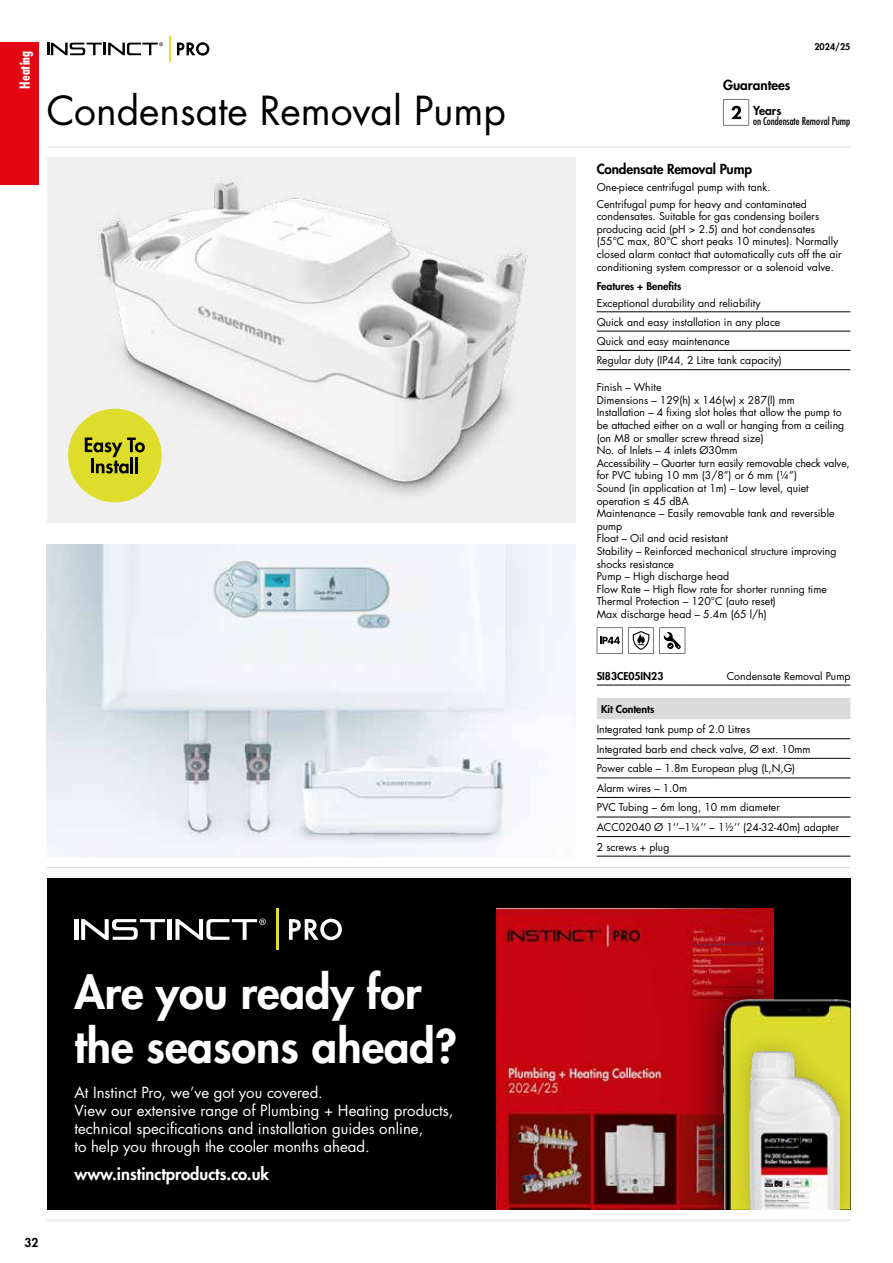
<style>
.page{position:relative;width:893px;height:1263px;background:#fff}
.page>*{position:absolute;margin:0;border:0;box-sizing:border-box;transform-origin:0 0}
.t1{font:800 45px/54px "Futura LT Pro";color:#fff}
.t2{font:39px "Futura LT Pro";color:#000}
.t3{font:800 16.5px "Futura LT Pro";color:#fff}
.t4{font:15px/18px "Futura LT Pro";color:#fff}
.t5{font:800 13.5px "Futura LT Pro";letter-spacing:-.01em;color:#000}
.t6{font:700 condensed 13.5px "Futura LT Pro";color:#fff}
.t7{font:800 12px "Futura LT Pro";color:#000}
.t8{font:10.5px/12.6px "Futura LT Pro";color:#000}
.t9{font:800 10.5px "Futura LT Pro";color:#000}
.t10{font:500 condensed 10.5px "Futura LT Pro";color:#000}
.t11{font:800 9px "Futura LT Pro";color:#000}
</style>
<div class="page">
<div style="left:0;top:43px;width:38px;height:142px;background:#e30613"></div>
<hr style="left:47px;top:147px;width:803px;height:1px;background:#dadada">
<svg style="left:47px;top:42px;width:116px;height:13px"></svg>
<hr style="left:169px;top:36px;width:2px;height:26px;background:#dedd2b">
<svg style="left:177px;top:42px;width:32px;height:14px"></svg>
<svg style="left:723px;top:99px;width:26px;height:26px"></svg>
<div style="left:47px;top:157px;width:528px;height:366px;background:#f0f0f0"></div>
<hr style="left:47px;top:867px;width:803px;height:1px;background:#dadada">
<div style="left:597px;top:698px;width:253px;height:21px;background:#dadada"></div>
<hr style="left:597px;top:738px;width:120px;height:1px;background:#000">
<hr style="left:717px;top:738px;width:133px;height:1px;background:#000">
<hr style="left:597px;top:758px;width:120px;height:1px;background:#000">
<hr style="left:717px;top:758px;width:133px;height:1px;background:#000">
<hr style="left:597px;top:778px;width:120px;height:1px;background:#000">
<hr style="left:717px;top:778px;width:133px;height:1px;background:#000">
<hr style="left:597px;top:797px;width:120px;height:1px;background:#000">
<hr style="left:717px;top:797px;width:133px;height:1px;background:#000">
<hr style="left:597px;top:817px;width:120px;height:1px;background:#000">
<hr style="left:717px;top:817px;width:133px;height:1px;background:#000">
<hr style="left:597px;top:836px;width:120px;height:1px;background:#000">
<hr style="left:717px;top:836px;width:133px;height:1px;background:#000">
<hr style="left:597px;top:856px;width:120px;height:1px;background:#000">
<hr style="left:717px;top:856px;width:133px;height:1px;background:#000">
<hr style="left:597px;top:685px;width:85px;height:1px;background:#000">
<hr style="left:682px;top:685px;width:168px;height:1px;background:#000">
<hr style="left:597px;top:312px;width:85px;height:1px;background:#000">
<hr style="left:682px;top:312px;width:168px;height:1px;background:#000">
<hr style="left:597px;top:331px;width:85px;height:1px;background:#000">
<hr style="left:682px;top:331px;width:168px;height:1px;background:#000">
<hr style="left:597px;top:350px;width:85px;height:1px;background:#000">
<hr style="left:682px;top:350px;width:168px;height:1px;background:#000">
<hr style="left:597px;top:369px;width:85px;height:1px;background:#000">
<hr style="left:682px;top:369px;width:168px;height:1px;background:#000">
<svg style="left:597px;top:627px;width:88px;height:26px"></svg>
<img style="left:90px;top:178px;width:439px;height:325px">
<img style="left:47px;top:544px;width:528px;height:313px">
<div style="left:68px;top:409px;width:94px;height:93px;background:#dedd2b;border-radius:50%"></div>
<svg style="left:85px;top:437px;width:60px;height:36px"></svg>
<hr style="left:135px;top:457px;width:3px;height:16px;background:#000">
<div style="left:47px;top:878px;width:803px;height:331px;background:#000"></div>
<img style="left:497px;top:909px;width:276px;height:300px">
<div style="left:684px;top:960px;width:129px;height:289px;background:#000;opacity:.75"></div>
<hr style="left:74px;top:919px;width:4px;height:21px;background:#fff">
<hr style="left:168px;top:919px;width:4px;height:21px;background:#fff">
<svg style="left:175px;top:918px;width:91px;height:22px"></svg>
<svg style="left:81px;top:919px;width:84px;height:21px"></svg>
<hr style="left:276px;top:909px;width:3px;height:41px;background:#dedd2b">
<svg style="left:289px;top:919px;width:53px;height:21px"></svg>
<img style="left:723px;top:999px;width:127px;height:210px">
<div style="left:725px;top:1028px;width:138px;height:205px;background:#000;opacity:.2"></div>
<img style="left:749px;top:1051px;width:90px;height:158px">
<div style="left:40px;top:1209px;width:821px;height:47px;background:#fff"></div>
<hr style="left:47px;top:1220px;width:803px;height:1px;background:#dadada">
<p class="t6" style="left:16px;top:89px;width:39px;rotate:-90deg">Heating</p>
<h2 class="t2" style="left:47px;top:84px;width:461px">Condensate Removal Pump</h2>
<p class="t7" style="left:24px;top:1233px;width:15px">32</p>
<h1 class="t1" style="left:74px;top:964px;width:384px">Are you ready for the seasons ahead?</h1>
<h3 class="t4" style="left:74px;top:1083px;width:380px">At Instinct Pro, we’ve got you covered.<br>View our extensive range of Plumbing + Heating products, technical specifications and installation guides online,<br>to help you through the cooler months ahead.</h3>
<h3 class="t3" style="left:74px;top:1162px;width:196px">www.instinctproducts.co.uk</h3>
<p class="t11" style="left:814px;top:40px;width:38px">2024/25</p>
<p class="t5" style="left:723px;top:74px;width:69px">Guarantees</p>
<p class="t7" style="left:753px;top:101px;width:29px">Years</p>
<p class="t10" style="left:753px;top:114px;width:98px">on Condensate Removal Pump</p>
<p class="t5" style="left:597px;top:159px;width:157px">Condensate Removal Pump</p>
<p class="t8" style="left:597px;top:178px;width:212px;line-height:16.8px">One-piece centrifugal pump with tank.<br>Centrifugal pump for heavy and contaminated</p>
<p class="t8" style="left:597px;top:210px;width:246px">condensates. Suitable for gas condensing boilers producing acid (pH &gt; 2.5) and hot condensates (55°C max, 80°C short peaks 10 minutes). Normally closed alarm contact that automatically cuts off the air conditioning system compressor or a solenoid valve.</p>
<p class="t9" style="left:597px;top:279px;width:86px">Features + Benefits</p>
<p class="t8" style="left:597px;top:293px;width:187px;line-height:19.4px">Exceptional durability and reliability Quick and easy installation in any place Quick and easy maintenance<br>Regular duty (IP44, 2 Litre tank capacity)</p>
<p class="t8" style="left:597px;top:381px;width:255px">Finish – White<br>Dimensions – 129(h) x 146(w) x 287(l) mm<br>Installation – 4 fixing slot holes that allow the pump to be attached either on a wall or hanging from a ceiling (on M8 or smaller screw thread size)<br>No. of Inlets – 4 inlets Ø30mm<br>Accessibility – Quarter turn easily removable check valve, for PVC tubing 10 mm (3/8”) or 6 mm (¼”)<br>Sound (in application at 1m) – Low level, quiet operation ≤ 45 dBA<br>Maintenance – Easily removable tank and reversible pump<br>Float – Oil and acid resistant<br>Stability – Reinforced mechanical structure improving shocks resistance<br>Pump – High discharge head<br>Flow Rate – High flow rate for shorter running time Thermal Protection – 120°C (auto reset)<br>Max discharge head – 5.4m (65 l/h)</p>
<p class="t9" style="left:597px;top:668px;width:68px">SI83CE05IN23</p>
<p class="t8" style="left:727px;top:669px;width:125px">Condensate Removal Pump</p>
<p class="t9" style="left:601px;top:701px;width:55px">Kit Contents</p>
<p class="t8" style="left:597px;top:719px;width:244px;line-height:19.5px">Integrated tank pump of 2.0 Litres<br>Integrated barb end check valve, Ø ext. 10mm Power cable – 1.8m European plug (L,N,G)<br>Alarm wires – 1.0m<br>PVC Tubing – 6m long, 10 mm diameter<br>ACC02040 Ø 1’’–1¼’’ – 1½’’ (24-32-40m) adapter 2 screws + plug</p>
</div>
